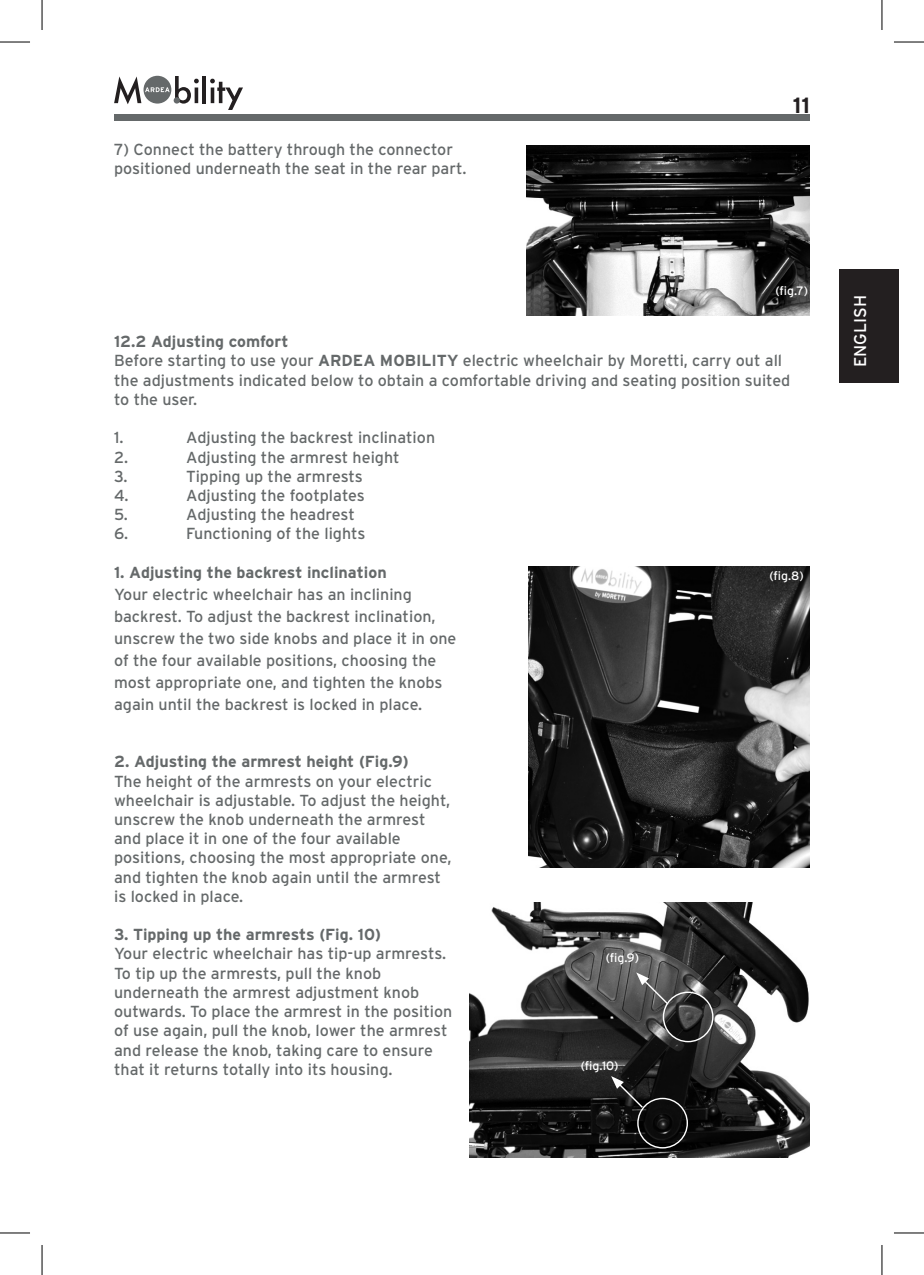
<style>
.page{position:relative;width:924px;height:1275px;background:#fff}
.page>*{position:absolute;margin:0;border:0;box-sizing:border-box;transform-origin:0 0}
.t1{font:700 22px "Interstate";color:#231f20}
.t2{font:17px "Interstate";color:#fff}
.t3{font:16px/19.2px "Interstate";color:#65696a}
.t4{font:700 16px "Interstate";color:#65696a}
.t5{font:12.2px "Interstate";color:#fff}
.s1{font-weight:700}
</style>
<div class="page">
<div style="left:114px;top:114px;width:695px;height:7px;background:#65696a"></div>
<div style="left:838px;top:269px;width:60px;height:113px;background:#231f20"></div>
<svg style="left:175px;top:76px;width:24px;height:28px"></svg>
<hr style="left:202px;top:76px;width:4px;height:27px;background:#231f20">
<svg style="left:210px;top:79px;width:33px;height:31px"></svg>
<div style="left:143px;top:76px;width:28px;height:28px;background:#65696a;border-radius:50%"></div>
<svg style="left:114px;top:76px;width:55px;height:28px"></svg>
<div style="left:173px;top:97px;width:7px;height:7px;background:#65696a;border-radius:50%"></div>
<img style="left:526px;top:145px;width:283px;height:170px">
<img style="left:528px;top:566px;width:281px;height:301px">
<img style="left:469px;top:902px;width:340px;height:255px">
<div style="left:662px;top:991px;width:51px;height:51px;border:1px solid #fff;border-radius:50%"></div>
<div style="left:637px;top:1097px;width:50px;height:51px;border:1px solid #fff;border-radius:50%"></div>
<svg style="left:636px;top:972px;width:33px;height:33px"></svg>
<svg style="left:610px;top:1076px;width:34px;height:33px"></svg>
<hr style="left:0;top:42px;width:30px;height:1px;background:#000">
<hr style="left:893px;top:42px;width:30px;height:1px;background:#000">
<hr style="left:0;top:1232px;width:30px;height:1px;background:#000">
<hr style="left:893px;top:1232px;width:30px;height:1px;background:#000">
<hr style="left:42px;top:0;width:1px;height:30px;background:#000">
<hr style="left:42px;top:1245px;width:1px;height:30px;background:#000">
<hr style="left:881px;top:0;width:1px;height:30px;background:#000">
<hr style="left:881px;top:1245px;width:1px;height:30px;background:#000">
<p class="t3" style="left:114px;top:140px;width:354px">7) Connect the battery through the connector positioned underneath the seat in the rear part.</p>
<h1 class="t1" style="left:792px;top:93px;width:18px">11</h1>
<p class="t5" style="left:775px;top:284px;width:34px">(fig.7)</p>
<p class="t3" style="left:114px;top:332px;width:677px"><span class="s1">12.2 Adjusting comfort<br></span>Before starting to use your <span class="s1">ARDEA MOBILITY</span> electric wheelchair by Moretti, carry out all the adjustments indicated below to obtain a comfortable driving and seating position suited to the user.</p>
<p class="t3" style="left:114px;top:428px;width:11px">1.</p>
<p class="t3" style="left:186px;top:428px;width:250px">Adjusting the backrest inclination</p>
<p class="t3" style="left:114px;top:447px;width:16px">2.</p>
<p class="t3" style="left:186px;top:447px;width:215px">Adjusting the armrest height</p>
<p class="t3" style="left:114px;top:466px;width:15px">3.</p>
<p class="t3" style="left:186px;top:466px;width:178px">Tipping up the armrests</p>
<p class="t3" style="left:114px;top:485px;width:16px">4.</p>
<p class="t3" style="left:186px;top:485px;width:180px">Adjusting the footplates</p>
<p class="t3" style="left:114px;top:505px;width:15px">5.</p>
<p class="t3" style="left:186px;top:505px;width:170px">Adjusting the headrest</p>
<p class="t3" style="left:114px;top:524px;width:16px">6.</p>
<p class="t3" style="left:186px;top:524px;width:181px">Functioning of the lights</p>
<p class="t4" style="left:114px;top:563px;width:274px">1. Adjusting the backrest inclination</p>
<p class="t3" style="left:114px;top:583px;width:343px;line-height:22px">Your electric wheelchair has an inclining backrest. To adjust the backrest inclination, unscrew the two side knobs and place it in one of the four available positions, choosing the most appropriate one, and tighten the knobs again until the backrest is locked in place.</p>
<p class="t5" style="left:769px;top:568px;width:36px">(fig.8)</p>
<p class="t4" style="left:114px;top:753px;width:296px">2. Adjusting the armrest height (Fig.9)</p>
<p class="t3" style="left:114px;top:771px;width:339px">The height of the armrests on your electric wheelchair is adjustable. To adjust the height, unscrew the knob underneath the armrest and place it in one of the four available positions, choosing the most appropriate one, and tighten the knob again until the armrest is locked in place.</p>
<p class="t4" style="left:114px;top:925px;width:268px">3. Tipping up the armrests (Fig. 10)</p>
<p class="t3" style="left:114px;top:944px;width:339px">Your electric wheelchair has tip-up armrests.<br>To tip up the armrests, pull the knob underneath the armrest adjustment knob outwards. To place the armrest in the position of use again, pull the knob, lower the armrest and release the knob, taking care to ensure that it returns totally into its housing.</p>
<p class="t5" style="left:605px;top:950px;width:35px">(fig.9)</p>
<p class="t5" style="left:580px;top:1059px;width:39px">(fig.10)</p>
<p class="t2" style="left:850px;top:367px;width:74px;rotate:-90deg">ENGLISH</p>
</div>
